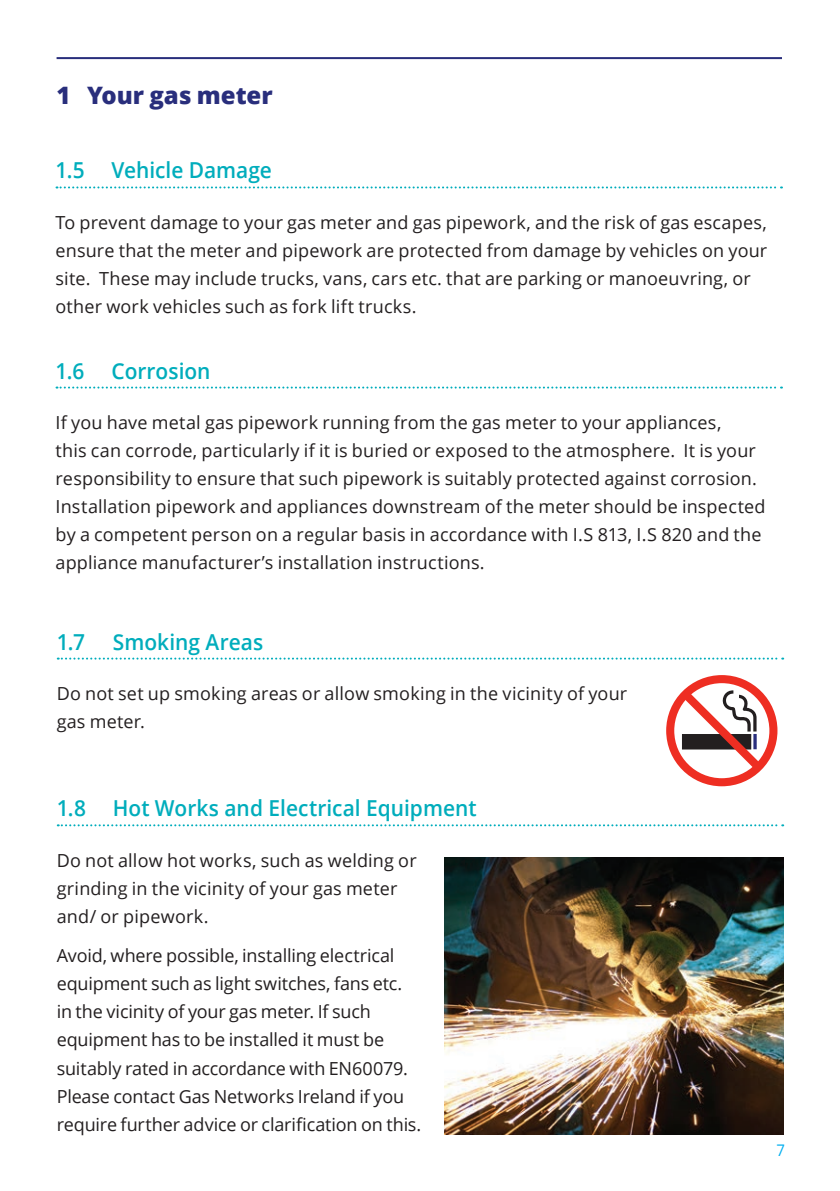
<style>
.page{position:relative;width:840px;height:1191px;background:#fff}
.page>*{position:absolute;margin:0;border:0;box-sizing:border-box;transform-origin:0 0}
.t1{font:800 24px "Open Sans";letter-spacing:-.005em;color:#292e7c}
.t2{font:600 22px "Open Sans";color:#00adbc;scale:.95 1}
.t3{font:18px/28px "Open Sans";letter-spacing:.01em;color:#231f20}
.t4{font:18px/28px "Open Sans";letter-spacing:-.01em;color:#231f20}
.t5{font:16px "Open Sans";color:#00aeef;scale:.93 1}
</style>
<div class="page">
<hr style="left:57px;top:57px;width:724px;height:2px;background:#292e7c">
<svg style="left:56px;top:186px;width:725px;height:2px"></svg>
<svg style="left:56px;top:386px;width:725px;height:2px"></svg>
<svg style="left:58px;top:657px;width:724px;height:2px"></svg>
<svg style="left:58px;top:824px;width:724px;height:2px"></svg>
<div style="left:665px;top:675px;width:112px;height:111px;border:8px solid #ee2e22;border-radius:50%"></div>
<svg style="left:675px;top:684px;width:94px;height:95px"></svg>
<hr style="left:753px;top:734px;width:3px;height:15px;background:#292e7c">
<img style="left:444px;top:857px;width:338px;height:277px">
<h1 class="t1" style="left:57px;top:77px;width:217px">1 Your gas meter</h1>
<h4 class="t2" style="left:55px;top:155px;width:229px">1.5 Vehicle Damage</h4>
<p class="t3" style="left:55px;top:208px;width:713px">To prevent damage to your gas meter and gas pipework, and the risk of gas escapes, ensure that the meter and pipework are protected from damage by vehicles on your site. These may include trucks, vans, cars etc. that are parking or manoeuvring, or other work vehicles such as fork lift trucks.</p>
<h4 class="t2" style="left:55px;top:355px;width:165px">1.6 Corrosion</h4>
<p class="t3" style="left:55px;top:408px;width:711px">If you have metal gas pipework running from the gas meter to your appliances,<br>this can corrode, particularly if it is buried or exposed to the atmosphere. It is your responsibility to ensure that such pipework is suitably protected against corrosion.<br>Installation pipework and appliances downstream of the meter should be inspected by a competent person on a regular basis in accordance with I.S 813, I.S 820 and the appliance manufacturer’s installation instructions.</p>
<h4 class="t2" style="left:57px;top:626px;width:31px">1.7</h4>
<h4 class="t2" style="left:113px;top:626px;width:160px">Smoking Areas</h4>
<p class="t3" style="left:57px;top:679px;width:571px">Do not set up smoking areas or allow smoking in the vicinity of your gas meter.</p>
<h4 class="t2" style="left:57px;top:793px;width:443px">1.8 Hot Works and Electrical Equipment</h4>
<p class="t3" style="left:57px;top:846px;width:361px">Do not allow hot works, such as welding or grinding in the vicinity of your gas meter and/ or pipework.</p>
<p class="t4" style="left:57px;top:941px;width:366px">Avoid, where possible, installing electrical equipment such as light switches, fans etc. in the vicinity of your gas meter. If such equipment has to be installed it must be suitably rated in accordance with EN60079.<br>Please contact Gas Networks Ireland if you require further advice or clarification on this.</p>
<p class="t5" style="left:776px;top:1138px;width:11px">7</p>
</div>
